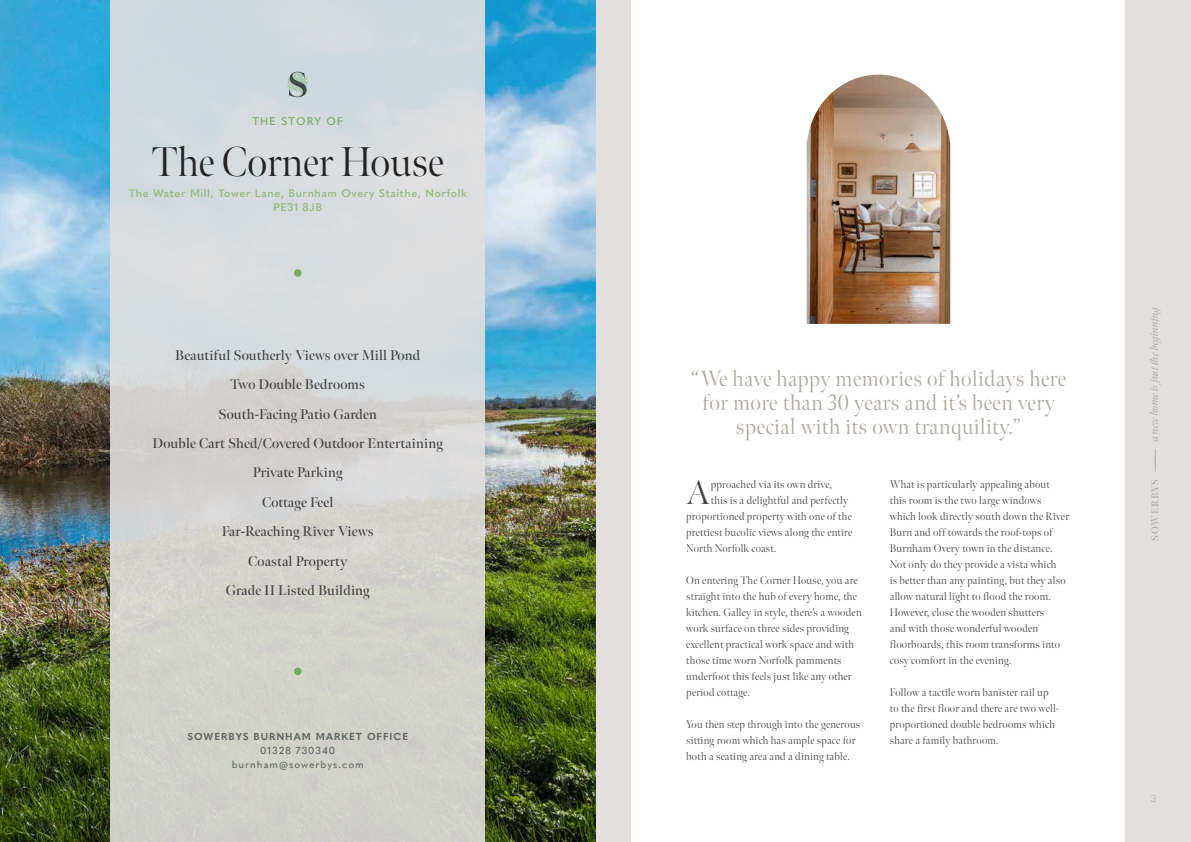
<style>
.page{position:relative;width:1191px;height:842px;background:#fff}
.page>*{position:absolute;margin:0;border:0;box-sizing:border-box;transform-origin:0 0}
.t1{font:300 41.5px "Meno Banner";color:#222223}
.t2{font:300 34px "Meno Banner";color:#434141}
.t3{font:300 22px/24px "Meno Banner";letter-spacing:.025em;color:#ada8a0;text-align:center}
.t4{font:600 14px/29.3px "Meno Banner";letter-spacing:.01em;color:#434141;text-align:center}
.t5{font:300 11px/16px "Meno Banner";letter-spacing:.02em;color:#434141}
.t6{font:600 11px/14px "Quasimoda";letter-spacing:.05em;color:#96ba81;text-align:center}
.t7{font:italic 11px "Meno Banner";letter-spacing:-.01em;color:#ada8a0}
.t8{font:500 11px "Quasimoda";letter-spacing:.1em;color:#76aa62}
.t9{font:500 10px/14px "Quasimoda";letter-spacing:.1em;color:#5e6662;text-align:center}
.t10{font:700 10px "Quasimoda";letter-spacing:.1em;color:#5e6662}
.t11{font:600 10px "Meno Banner";letter-spacing:.08em;color:#ada8a0}
.t12{font:300 10px "Quasimoda";color:#ada8a0}
</style>
<div class="page">
<div style="left:595px;top:0;width:596px;height:842px;background:#e2e0df"></div>
<svg style="left:1155px;top:449px;width:1px;height:22px"></svg>
<img style="left:0;top:0;width:595px;height:842px">
<div style="left:111px;top:0;width:374px;height:842px;background:linear-gradient(to right,#d2d5d4,#d6d7d6)"></div>
<div style="left:294px;top:269px;width:7px;height:8px;background:#76aa62;border-radius:50%"></div>
<div style="left:294px;top:668px;width:7px;height:7px;background:#76aa62;border-radius:50%"></div>
<svg style="left:287px;top:72px;width:21px;height:25px"></svg>
<div style="left:631px;top:0;width:494px;height:842px;background:#fff"></div>
<img style="left:806px;top:75px;width:144px;height:249px">
<p class="t8" style="left:252px;top:113px;width:92px">THE STORY OF</p>
<h1 class="t1" style="left:152px;top:137px;width:293px">The Corner House</h1>
<p class="t6" style="left:129px;top:186px;width:340px">The Water Mill, Tower Lane, Burnham Overy Staithe, Norfolk<br>PE31 8JB</p>
<p class="t4" style="left:153px;top:341px;width:292px">Beautiful Southerly Views over Mill Pond<br>Two Double Bedrooms<br>South-Facing Patio Garden<br>Double Cart Shed/Covered Outdoor Entertaining<br>Private Parking<br>Cottage Feel<br>Far-Reaching River Views<br>Coastal Property<br>Grade II Listed Building</p>
<p class="t10" style="left:187px;top:728px;width:222px">SOWERBYS BURNHAM MARKET OFFICE</p>
<p class="t9" style="left:232px;top:742px;width:133px">01328 730340 burnham@sowerbys.com</p>
<h3 class="t3" style="left:691px;top:367px;width:377px">“We have happy memories of holidays here for more than 30 years and it’s been very special with its own tranquility.”</h3>
<h2 class="t2" style="left:686px;top:472px;width:25px">A</h2>
<p class="t5" style="left:710px;top:477px;width:123px">pproached via its own drive,</p>
<p class="t5" style="left:710px;top:493px;width:139px">this is a delightful and perfectly</p>
<p class="t5" style="left:686px;top:509px;width:167px">proportioned property with one of the</p>
<p class="t5" style="left:686px;top:525px;width:168px">prettiest bucolic views along the entire</p>
<p class="t5" style="left:686px;top:541px;width:92px">North Norfolk coast.</p>
<p class="t5" style="left:686px;top:573px;width:177px">On entering The Corner House, you are straight into the hub of every home, the kitchen. Galley in style, there’s a wooden work surface on three sides providing excellent practical work space and with those time worn Norfolk pamments underfoot this feels just like any other period cottage.</p>
<p class="t5" style="left:686px;top:717px;width:175px">You then step through into the generous sitting room which has ample space for both a seating area and a dining table.</p>
<p class="t5" style="left:889px;top:477px;width:181px">What is particularly appealing about this room is the two large windows which look directly south down the River Burn and off towards the roof-tops of Burnham Overy town in the distance.<br>Not only do they provide a vista which<br>is better than any painting, but they also allow natural light to flood the room.<br>However, close the wooden shutters<br>and with those wonderful wooden floorboards, this room transforms into cosy comfort in the evening.</p>
<p class="t5" style="left:889px;top:685px;width:171px">Follow a tactile worn banister rail up to the first floor and there are two well&shy;proportioned double bedrooms which share a family bathroom.</p>
<p class="t7" style="left:1147px;top:441px;width:138px;rotate:-90deg">a new home is just the beginning</p>
<p class="t11" style="left:1149px;top:541px;width:63px;rotate:-90deg">SOWERBYS</p>
<p class="t12" style="left:1150px;top:791px;width:7px">3</p>
</div>
